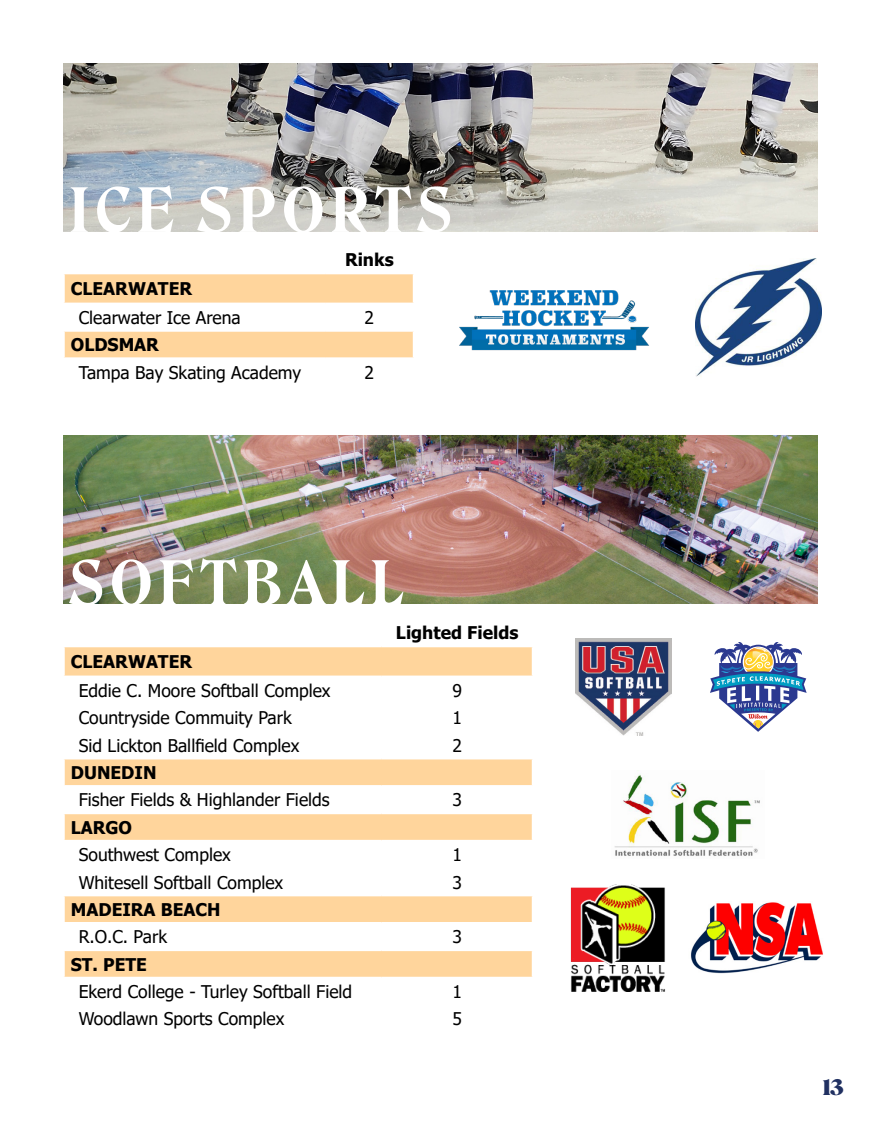
<style>
.page{position:relative;width:882px;height:1134px;background:#fff}
.page>*{position:absolute;margin:0;border:0;box-sizing:border-box;transform-origin:0 0}
.t1{font:700 59.5px "Roslindale Deck Narrow";letter-spacing:.1em;color:#fff}
.t2{font:900 21px "Roslindale Display";color:#203061}
.t3{font:17.5px "Tahoma";color:#000}
.t4{font:700 17.5px "Tahoma";color:#000}
</style>
<div class="page">
<img style="left:63px;top:63px;width:755px;height:168px">
<img style="left:63px;top:436px;width:755px;height:168px">
<svg style="left:65px;top:274px;width:348px;height:83px"></svg>
<hr style="left:63px;top:303px;width:262px;height:1px;background:#fff">
<hr style="left:325px;top:303px;width:90px;height:1px;background:#fff">
<hr style="left:324px;top:304px;width:2px;height:26px;background:#fff">
<hr style="left:63px;top:330px;width:262px;height:2px;background:#fff">
<hr style="left:325px;top:330px;width:90px;height:2px;background:#fff">
<svg style="left:65px;top:647px;width:467px;height:330px"></svg>
<hr style="left:63px;top:676px;width:319px;height:1px;background:#fff">
<hr style="left:382px;top:676px;width:152px;height:1px;background:#fff">
<hr style="left:381px;top:677px;width:2px;height:26px;background:#fff">
<hr style="left:63px;top:703px;width:319px;height:2px;background:#fff">
<hr style="left:382px;top:703px;width:152px;height:2px;background:#fff">
<hr style="left:381px;top:705px;width:2px;height:25px;background:#fff">
<hr style="left:63px;top:730px;width:319px;height:2px;background:#fff">
<hr style="left:382px;top:730px;width:152px;height:2px;background:#fff">
<hr style="left:381px;top:732px;width:2px;height:26px;background:#fff">
<hr style="left:63px;top:758px;width:319px;height:1px;background:#fff">
<hr style="left:382px;top:758px;width:152px;height:1px;background:#fff">
<hr style="left:63px;top:785px;width:319px;height:2px;background:#fff">
<hr style="left:382px;top:785px;width:152px;height:2px;background:#fff">
<hr style="left:381px;top:787px;width:2px;height:25px;background:#fff">
<hr style="left:63px;top:812px;width:319px;height:2px;background:#fff">
<hr style="left:382px;top:812px;width:152px;height:2px;background:#fff">
<hr style="left:63px;top:840px;width:319px;height:2px;background:#fff">
<hr style="left:382px;top:840px;width:152px;height:2px;background:#fff">
<hr style="left:381px;top:842px;width:2px;height:25px;background:#fff">
<hr style="left:63px;top:867px;width:319px;height:2px;background:#fff">
<hr style="left:382px;top:867px;width:152px;height:2px;background:#fff">
<hr style="left:381px;top:869px;width:2px;height:26px;background:#fff">
<hr style="left:63px;top:895px;width:319px;height:1px;background:#fff">
<hr style="left:382px;top:895px;width:152px;height:1px;background:#fff">
<hr style="left:63px;top:922px;width:319px;height:2px;background:#fff">
<hr style="left:382px;top:922px;width:152px;height:2px;background:#fff">
<hr style="left:381px;top:924px;width:2px;height:25px;background:#fff">
<hr style="left:63px;top:949px;width:319px;height:2px;background:#fff">
<hr style="left:382px;top:949px;width:152px;height:2px;background:#fff">
<img style="left:459px;top:290px;width:190px;height:61px">
<img style="left:696px;top:259px;width:125px;height:118px">
<img style="left:570px;top:885px;width:95px;height:106px">
<img style="left:614px;top:770px;width:146px;height:86px">
<img style="left:575px;top:639px;width:97px;height:96px">
<img style="left:691px;top:902px;width:132px;height:72px">
<svg style="left:710px;top:642px;width:97px;height:90px"></svg>
<h1 class="t1" style="left:69px;top:160px;width:384px">ICE SPORTS</h1>
<p class="t4" style="left:345px;top:248px;width:50px">Rinks</p>
<p class="t4" style="left:71px;top:277px;width:123px">CLEARWATER</p>
<p class="t3" style="left:79px;top:306px;width:164px">Clearwater Ice Arena</p>
<p class="t3" style="left:365px;top:306px;width:11px">2</p>
<p class="t4" style="left:71px;top:333px;width:90px">OLDSMAR</p>
<p class="t3" style="left:79px;top:361px;width:224px">Tampa Bay Skating Academy</p>
<p class="t3" style="left:365px;top:361px;width:11px">2</p>
<h1 class="t1" style="left:69px;top:533px;width:336px">SOFTBALL</h1>
<p class="t4" style="left:396px;top:621px;width:124px">Lighted Fields</p>
<p class="t4" style="left:71px;top:649px;width:123px">CLEARWATER</p>
<p class="t3" style="left:79px;top:679px;width:253px">Eddie C. Moore Softball Complex</p>
<p class="t3" style="left:452px;top:679px;width:11px">9</p>
<p class="t3" style="left:79px;top:706px;width:215px">Countryside Commuity Park</p>
<p class="t3" style="left:452px;top:706px;width:11px">1</p>
<p class="t3" style="left:79px;top:733px;width:222px">Sid Lickton Ballfield Complex</p>
<p class="t3" style="left:452px;top:733px;width:11px">2</p>
<p class="t4" style="left:71px;top:760px;width:87px">DUNEDIN</p>
<p class="t3" style="left:79px;top:788px;width:252px">Fisher Fields &amp; Highlander Fields</p>
<p class="t3" style="left:452px;top:788px;width:11px">3</p>
<p class="t4" style="left:71px;top:815px;width:63px">LARGO</p>
<p class="t3" style="left:79px;top:843px;width:154px">Southwest Complex</p>
<p class="t3" style="left:452px;top:843px;width:11px">1</p>
<p class="t3" style="left:79px;top:870px;width:206px">Whitesell Softball Complex</p>
<p class="t3" style="left:452px;top:870px;width:11px">3</p>
<p class="t4" style="left:71px;top:897px;width:151px">MADEIRA BEACH</p>
<p class="t3" style="left:79px;top:925px;width:90px">R.O.C. Park</p>
<p class="t3" style="left:452px;top:925px;width:11px">3</p>
<p class="t4" style="left:71px;top:952px;width:78px">ST. PETE</p>
<p class="t3" style="left:79px;top:980px;width:275px">Ekerd College - Turley Softball Field</p>
<p class="t3" style="left:452px;top:980px;width:11px">1</p>
<p class="t3" style="left:79px;top:1007px;width:207px">Woodlawn Sports Complex</p>
<p class="t3" style="left:452px;top:1007px;width:11px">5</p>
<p class="t2" style="left:823px;top:1068px;width:23px">13</p>
</div>
